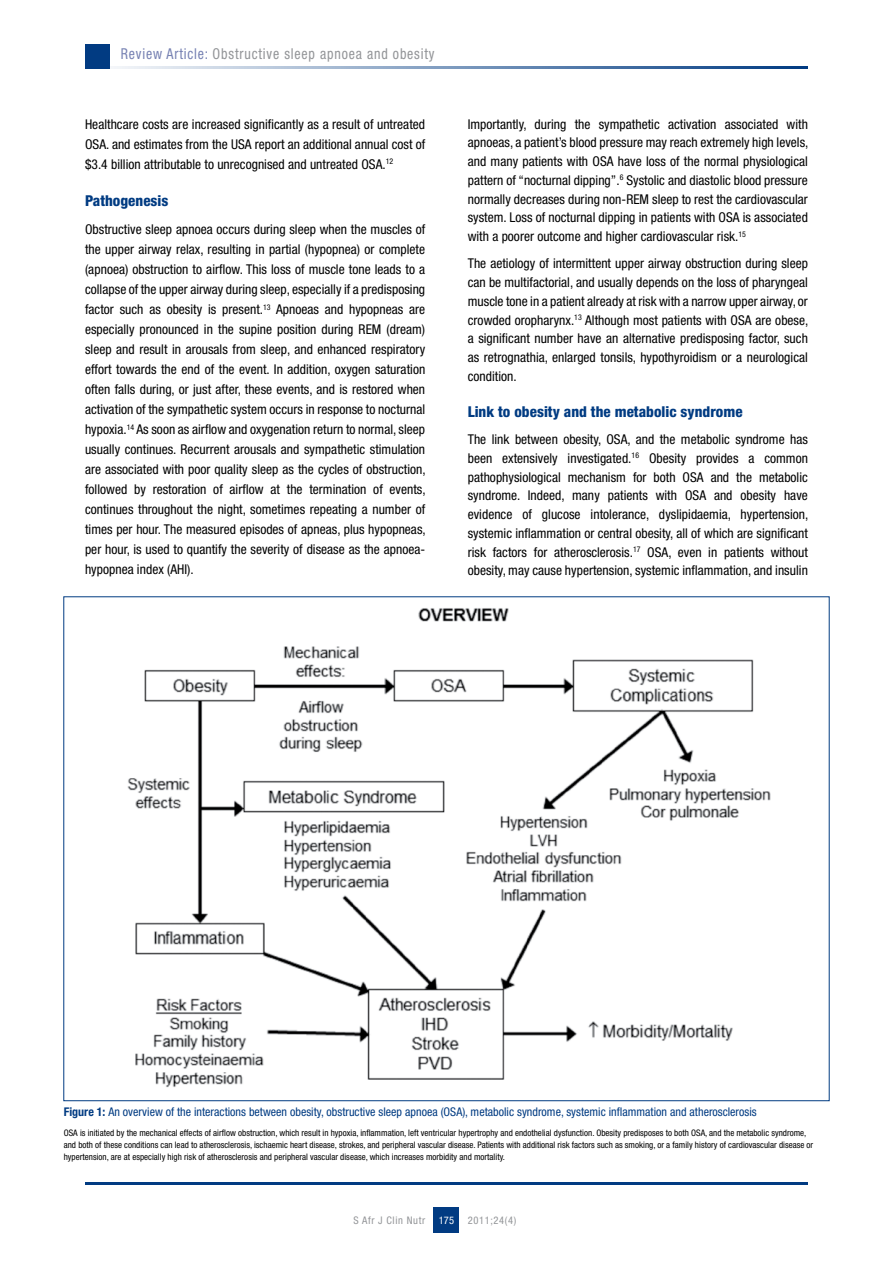
<style>
.page{position:relative;width:893px;height:1263px;background:#fff}
.page>*{position:absolute;margin:0;border:0;box-sizing:border-box;transform-origin:0 0}
.t1{font:800 condensed 15px "Helvetica Neue LT Std";color:#013b82}
.t2{font:condensed 15px "Helvetica Neue LT Std";letter-spacing:.06em;color:#939598;scale:.93 1}
.t3{font:condensed 13.5px/20px "Helvetica Neue LT Std";color:#000;text-align:justify}
.t4{font:condensed 12px "Helvetica Neue LT Std";color:#013b82}
.t5{font:condensed 10.5px "Helvetica Neue LT Std";letter-spacing:.06em;color:#939598}
.t6{font:condensed 10.5px "Helvetica Neue LT Std";color:#fff}
.t7{font:condensed 9px/12px "Helvetica Neue LT Std";color:#000}
.s1{color:#7782b3}
.s2{font-weight:700}
</style>
<div class="page">
<div style="left:434px;top:1208px;width:25px;height:25px;background:#013b82"></div>
<hr style="left:85px;top:1182px;width:723px;height:2px;background:#013b82">
<hr style="left:85px;top:66px;width:723px;height:2px;background:#013b82">
<div style="left:85px;top:44px;width:24px;height:24px;background:#013b82"></div>
<img style="left:127px;top:608px;width:644px;height:480px">
<p class="t2" style="left:121px;top:45px;width:339px"><span class="s1">Review Article:</span> Obstructive sleep apnoea and obesity</p>
<p class="t3" style="left:85px;top:114px;width:342px">Healthcare costs are increased significantly as a result of untreated OSA. and estimates from the USA report an additional annual cost of $3.4 billion attributable to unrecognised and untreated OSA.<sup>12</sup></p>
<p class="t1" style="left:85px;top:191px;width:85px">Pathogenesis</p>
<p class="t3" style="left:85px;top:219px;width:342px">Obstructive sleep apnoea occurs during sleep when the muscles of the upper airway relax, resulting in partial (hypopnea) or complete (apnoea) obstruction to airflow. This loss of muscle tone leads to a collapse of the upper airway during sleep, especially if a predisposing factor such as obesity is present.<sup>13</sup> Apnoeas and hypopneas are especially pronounced in the supine position during REM (dream) sleep and result in arousals from sleep, and enhanced respiratory effort towards the end of the event. In addition, oxygen saturation often falls during, or just after, these events, and is restored when activation of the sympathetic system occurs in response to nocturnal hypoxia.<sup>14</sup> As soon as airflow and oxygenation return to normal, sleep usually continues. Recurrent arousals and sympathetic stimulation are associated with poor quality sleep as the cycles of obstruction, followed by restoration of airflow at the termination of events, continues throughout the night, sometimes repeating a number of times per hour. The measured episodes of apneas, plus hypopneas, per hour, is used to quantify the severity of disease as the apnoea&shy;hypopnea index (AHI).</p>
<p class="t3" style="left:468px;top:114px;width:342px;line-height:18.8px">Importantly, during the sympathetic activation associated with apnoeas, a patient’s blood pressure may reach extremely high levels, and many patients with OSA have loss of the normal physiological pattern of “nocturnal dipping”.<sup>6</sup> Systolic and diastolic blood pressure normally decreases during non-REM sleep to rest the cardiovascular system. Loss of nocturnal dipping in patients with OSA is associated with a poorer outcome and higher cardiovascular risk.<sup>15</sup></p>
<p class="t3" style="left:468px;top:254px;width:342px;line-height:18.8px">The aetiology of intermittent upper airway obstruction during sleep can be multifactorial, and usually depends on the loss of pharyngeal muscle tone in a patient already at risk with a narrow upper airway, or crowded oropharynx.<sup>13</sup> Although most patients with OSA are obese, a significant number have an alternative predisposing factor, such as retrognathia, enlarged tonsils, hypothyroidism or a neurological condition.</p>
<p class="t1" style="left:468px;top:402px;width:276px">Link to obesity and the metabolic syndrome</p>
<p class="t3" style="left:468px;top:430px;width:342px;line-height:18.8px">The link between obesity, OSA, and the metabolic syndrome has been extensively investigated.<sup>16</sup> Obesity provides a common pathophysiological mechanism for both OSA and the metabolic syndrome. Indeed, many patients with OSA and obesity have evidence of glucose intolerance, dyslipidaemia, hypertension, systemic inflammation or central obesity, all of which are significant risk factors for atherosclerosis.<sup>17</sup> OSA, even in patients without obesity, may cause hypertension, systemic inflammation, and insulin</p>
<p class="t4" style="left:64px;top:1105px;width:694px"><span class="s2">Figure 1:</span> An overview of the interactions between obesity, obstructive sleep apnoea (OSA), metabolic syndrome, systemic inflammation and atherosclerosis</p>
<p class="t7" style="left:64px;top:1127px;width:751px">OSA is initiated by the mechanical effects of airflow obstruction, which result in hypoxia, inflammation, left ventricular hypertrophy and endothelial dysfunction. Obesity predisposes to both OSA, and the metabolic syndrome, and both of these conditions can lead to atherosclerosis, ischaemic heart disease, strokes, and peripheral vascular disease. Patients with additional risk factors such as smoking, or a family history of cardiovascular disease or hypertension, are at especially high risk of atherosclerosis and peripheral vascular disease, which increases morbidity and mortality.</p>
<p class="t5" style="left:354px;top:1214px;width:73px">S Afr J Clin Nutr</p>
<p class="t5" style="left:468px;top:1214px;width:50px">2011;24(4)</p>
<p class="t6" style="left:439px;top:1214px;width:17px">175</p>
</div>
